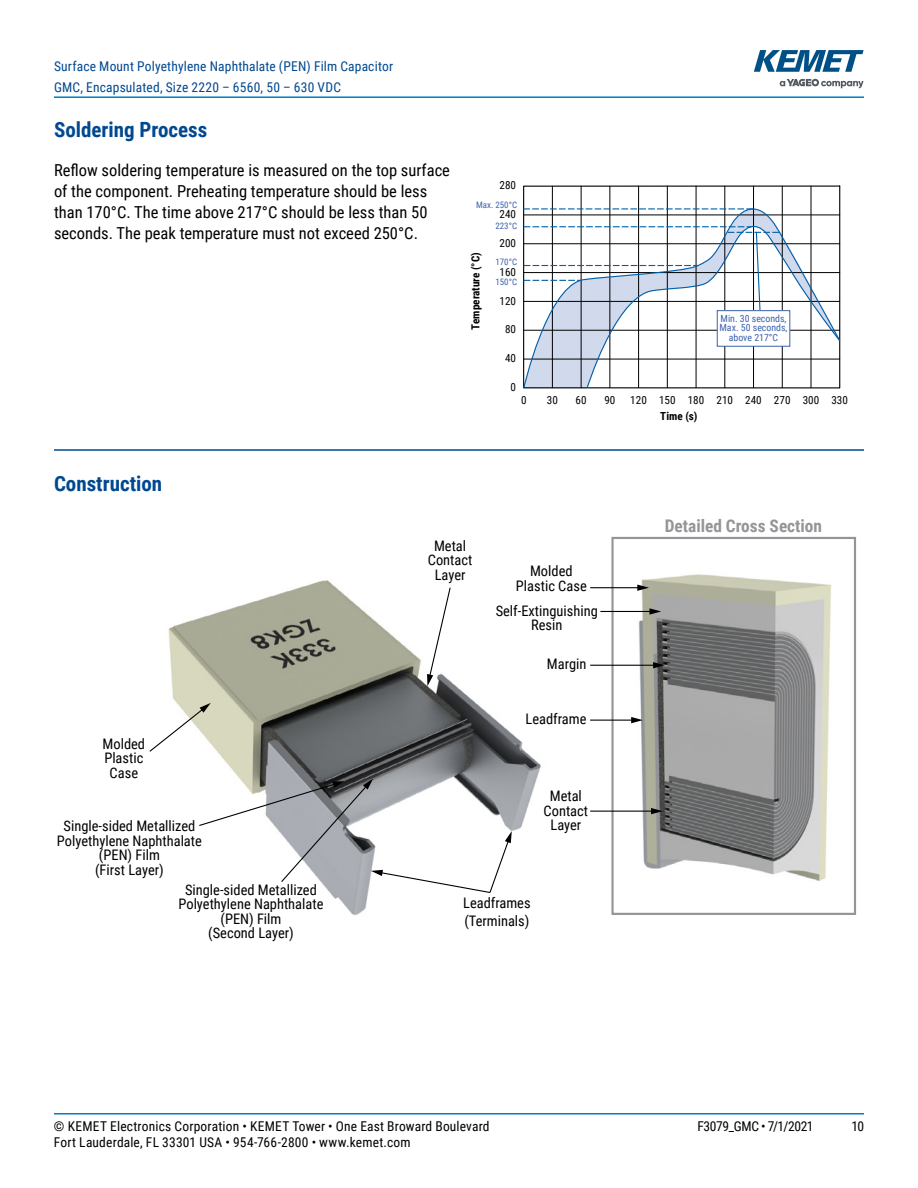
<style>
.page{position:relative;width:918px;height:1188px;background:#fff}
.page>*{position:absolute;margin:0;border:0;box-sizing:border-box;transform-origin:0 0}
.t1{font:700 21px "Roboto Condensed";color:#004990}
.t2{font:700 17.4px "Roboto Condensed";color:#939598}
.t3{font:16.5px/21px "Roboto Condensed";color:#000}
.t4{font:14.55px/14.5px "Roboto Condensed";color:#000;text-align:center}
.t5{font:13.5px "Roboto Condensed";letter-spacing:.015em;color:#000}
.t6{font:13.5px/21px "Roboto Condensed";letter-spacing:.015em;color:#004990}
.t7{font:13.5px "Roboto Condensed";letter-spacing:-.025em;color:#000}
.t8{font:11.1px "Roboto Condensed";color:#000}
.t9{font:700 11.1px "Roboto Condensed";color:#000}
.t10{font:9.9px/9.3px "Roboto Condensed";color:#3d61ac;text-align:center}
.t11{font:8.85px "Roboto Condensed";color:#3d61ac}
</style>
<div class="page">
<hr style="left:54px;top:1113px;width:810px;height:2px;background:#007dc3">
<hr style="left:54px;top:96px;width:810px;height:2px;background:#007dc3">
<svg style="left:780px;top:79px;width:84px;height:9px"></svg>
<svg style="left:754px;top:50px;width:110px;height:22px"></svg>
<hr style="left:54px;top:449px;width:810px;height:2px;background:#004990">
<img style="left:168px;top:580px;width:354px;height:336px">
<img style="left:522px;top:536px;width:334px;height:346px">
<div style="left:611px;top:537px;width:245px;height:378px;border:2px solid #939598"></div>
<svg style="left:427px;top:586px;width:24px;height:100px"></svg>
<svg style="left:149px;top:703px;width:62px;height:50px"></svg>
<svg style="left:198px;top:779px;width:314px;height:115px"></svg>
<hr style="left:590px;top:587px;width:49px;height:1px;background:#000">
<svg style="left:637px;top:585px;width:12px;height:6px"></svg>
<hr style="left:600px;top:611px;width:52px;height:1px;background:#000">
<svg style="left:649px;top:608px;width:12px;height:7px"></svg>
<hr style="left:590px;top:665px;width:65px;height:1px;background:#000">
<svg style="left:653px;top:662px;width:12px;height:6px"></svg>
<hr style="left:590px;top:811px;width:63px;height:1px;background:#000">
<svg style="left:651px;top:808px;width:12px;height:6px"></svg>
<hr style="left:590px;top:720px;width:43px;height:1px;background:#000">
<svg style="left:631px;top:717px;width:12px;height:6px"></svg>
<svg style="left:523px;top:185px;width:318px;height:17px"></svg>
<svg style="left:523px;top:202px;width:318px;height:187px"></svg>
<svg style="left:523px;top:208px;width:231px;height:1px"></svg>
<svg style="left:524px;top:221px;width:317px;height:168px"></svg>
<div style="left:717px;top:311px;width:73px;height:35px;background:#fff"></div>
<div style="left:717px;top:310px;width:73px;height:37px;border:1px solid #3d61ac"></div>
<p class="t6" style="left:54px;top:55px;width:341px">Surface Mount Polyethylene Naphthalate (PEN) Film Capacitor<br>GMC, Encapsulated, Size 2220 – 6560, 50 – 630 VDC</p>
<h1 class="t1" style="left:54px;top:115px;width:155px">Soldering Process</h1>
<p class="t3" style="left:54px;top:159px;width:398px">Reflow soldering temperature is measured on the top surface of the component. Preheating temperature should be less than 170°C. The time above 217°C should be less than 50 seconds. The peak temperature must not exceed 250°C.</p>
<p class="t8" style="left:500px;top:178px;width:18px">280</p>
<p class="t11" style="left:476px;top:199px;width:42px">Max. 250°C</p>
<p class="t8" style="left:500px;top:206px;width:18px">240</p>
<p class="t11" style="left:496px;top:220px;width:23px">223°C</p>
<p class="t9" style="left:468px;top:330px;width:78px;rotate:-90deg">Temperature (°C)</p>
<p class="t8" style="left:500px;top:235px;width:18px">200</p>
<p class="t11" style="left:496px;top:255px;width:23px">170°C</p>
<p class="t8" style="left:500px;top:264px;width:18px">160</p>
<p class="t11" style="left:496px;top:276px;width:23px">150°C</p>
<p class="t8" style="left:500px;top:293px;width:18px">120</p>
<p class="t8" style="left:505px;top:322px;width:13px">80</p>
<p class="t8" style="left:505px;top:351px;width:13px">40</p>
<p class="t8" style="left:511px;top:379px;width:7px">0</p>
<p class="t10" style="left:720px;top:314px;width:69px">Min. 30 seconds,<br>Max. 50 seconds, above 217°C</p>
<p class="t8" style="left:521px;top:393px;width:7px">0</p>
<p class="t8" style="left:547px;top:393px;width:13px">30</p>
<p class="t8" style="left:576px;top:393px;width:13px">60</p>
<p class="t8" style="left:604px;top:393px;width:13px">90</p>
<p class="t8" style="left:630px;top:393px;width:219px">120 150 180 210 240 270 300 330</p>
<p class="t9" style="left:660px;top:408px;width:39px">Time (s)</p>
<h1 class="t1" style="left:54px;top:469px;width:110px">Construction</h1>
<p class="t2" style="left:665px;top:513px;width:159px">Detailed Cross Section</p>
<p class="t4" style="left:103px;top:736px;width:44px">Molded<br>Plastic<br>Case</p>
<p class="t4" style="left:428px;top:538px;width:46px">Metal<br>Contact<br>Layer</p>
<p class="t4" style="left:516px;top:563px;width:72px">Molded<br>Plastic Case</p>
<p class="t4" style="left:496px;top:603px;width:104px">Self-Extinguishing<br>Resin</p>
<p class="t4" style="left:547px;top:656px;width:41px">Margin</p>
<p class="t4" style="left:526px;top:711px;width:62px">Leadframe</p>
<p class="t4" style="left:544px;top:788px;width:46px">Metal<br>Contact</p>
<p class="t4" style="left:64px;top:818px;width:133px">Single-sided Metallized</p>
<p class="t4" style="left:550px;top:817px;width:32px">Layer</p>
<p class="t4" style="left:57px;top:833px;width:146px">Polyethylene Naphthalate (PEN) Film<br>(First Layer)</p>
<p class="t4" style="left:179px;top:882px;width:146px">Single-sided Metallized<br>Polyethylene Naphthalate (PEN) Film<br>(Second Layer)</p>
<p class="t4" style="left:463px;top:894px;width:69px;line-height:17.4px;text-align:left">Leadframes (Terminals)</p>
<p class="t5" style="left:54px;top:1116px;width:437px">© KEMET Electronics Corporation • KEMET Tower • One East Broward Boulevard</p>
<p class="t7" style="left:697px;top:1116px;width:118px">F3079_GMC • 7/1/2021</p>
<p class="t5" style="left:852px;top:1116px;width:14px">10</p>
<p class="t5" style="left:54px;top:1133px;width:358px">Fort Lauderdale, FL 33301 USA • 954-766-2800 • www.kemet.com</p>
</div>
